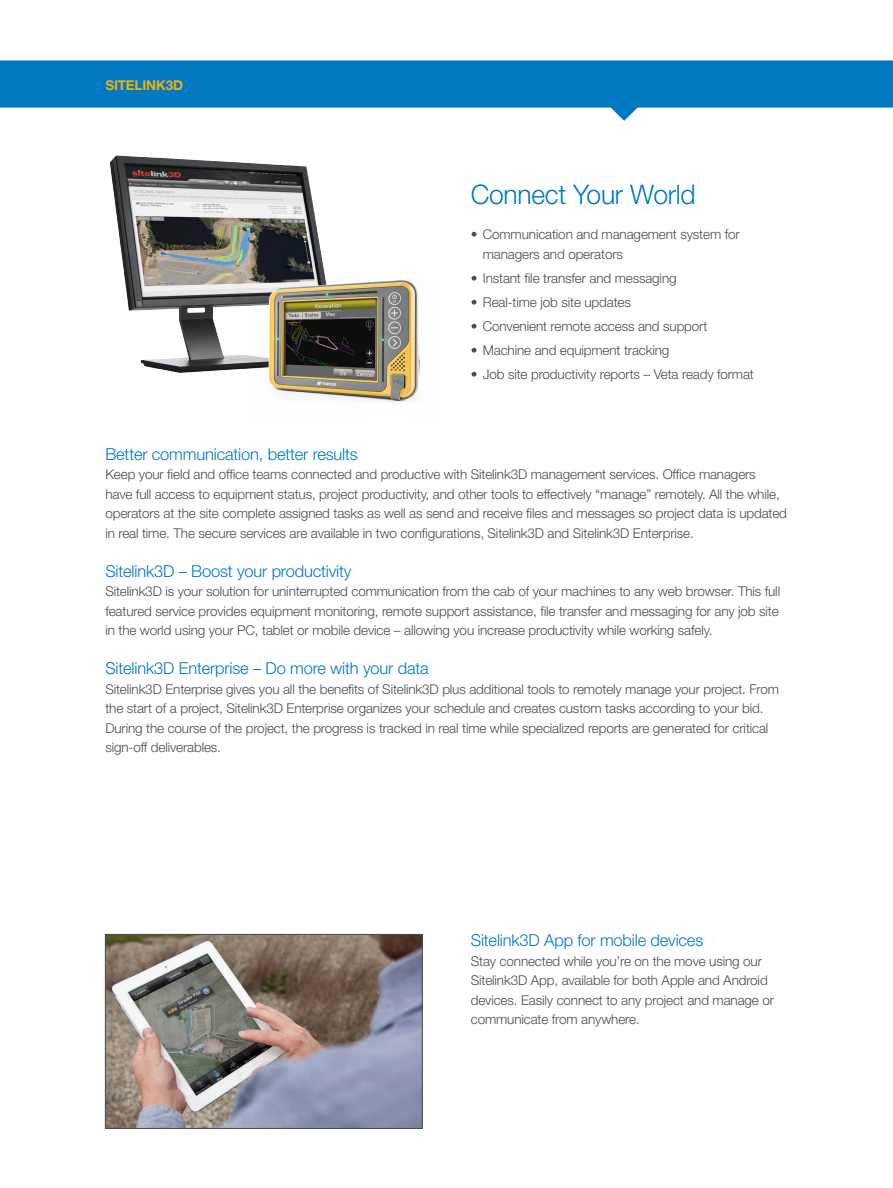
<style>
.page{position:relative;width:893px;height:1188px;background:#fff}
.page>*{position:absolute;margin:0;border:0;box-sizing:border-box;transform-origin:0 0}
.t1{font:300 27px "Helvetica Neue LT Std";letter-spacing:-.01em;color:#0079c2}
.t2{font:300 16.5px "Helvetica Neue LT Std";letter-spacing:-.01em;color:#0079c2}
.t3{font:300 13.5px/19.5px "Helvetica Neue LT Std";letter-spacing:-.01em;color:#4b4c4d}
.t4{font:700 13.5px "Helvetica Neue LT Std";letter-spacing:-.01em;color:#efb211}
</style>
<div class="page">
<svg style="left:0;top:60px;width:893px;height:61px;fill:#0079c2"></svg>
<img style="left:107px;top:936px;width:313px;height:191px">
<div style="left:105px;top:934px;width:317px;height:195px;border:1px solid #4b4c4d"></div>
<img style="left:109px;top:155px;width:216px;height:218px">
<img style="left:248px;top:276px;width:172px;height:126px">
<p class="t4" style="left:105px;top:77px;width:79px">SITELINK3D</p>
<p class="t1" style="left:471px;top:178px;width:226px">Connect Your World</p>
<p class="t3" style="left:483px;top:225px;width:258px;text-indent:-12px">• Communication and management system for managers and operators</p>
<p class="t3" style="left:471px;top:268px;width:207px">• Instant file transfer and messaging</p>
<p class="t3" style="left:471px;top:292px;width:162px">• Real-time job site updates</p>
<p class="t3" style="left:471px;top:316px;width:238px">• Convenient remote access and support</p>
<p class="t3" style="left:471px;top:340px;width:200px">• Machine and equipment tracking</p>
<p class="t3" style="left:471px;top:364px;width:285px">• Job site productivity reports – Veta ready format</p>
<p class="t2" style="left:105px;top:444px;width:254px">Better communication, better results</p>
<p class="t3" style="left:105px;top:465px;width:683px">Keep your field and office teams connected and productive with Sitelink3D management services. Office managers<br>have full access to equipment status, project productivity, and other tools to effectively “manage” remotely. All the while, operators at the site complete assigned tasks as well as send and receive files and messages so project data is updated in real time. The secure services are available in two configurations, Sitelink3D and Sitelink3D Enterprise.</p>
<p class="t2" style="left:105px;top:561px;width:248px">Sitelink3D – Boost your productivity</p>
<p class="t3" style="left:105px;top:582px;width:676px;text-align:justify">Sitelink3D is your solution for uninterrupted communication from the cab of your machines to any web browser. This full featured service provides equipment monitoring, remote support assistance, file transfer and messaging for any job site in the world using your PC, tablet or mobile device – allowing you increase productivity while working safely.</p>
<p class="t2" style="left:105px;top:659px;width:325px">Sitelink3D Enterprise – Do more with your data</p>
<p class="t3" style="left:105px;top:679px;width:675px">Sitelink3D Enterprise gives you all the benefits of Sitelink3D plus additional tools to remotely manage your project. From the start of a project, Sitelink3D Enterprise organizes your schedule and creates custom tasks according to your bid.<br>During the course of the project, the progress is tracked in real time while specialized reports are generated for critical sign-off deliverables.</p>
<p class="t2" style="left:471px;top:930px;width:234px">Sitelink3D App for mobile devices</p>
<p class="t3" style="left:471px;top:951px;width:305px">Stay connected while you’re on the move using our Sitelink3D App, available for both Apple and Android devices. Easily connect to any project and manage or communicate from anywhere.</p>
</div>
